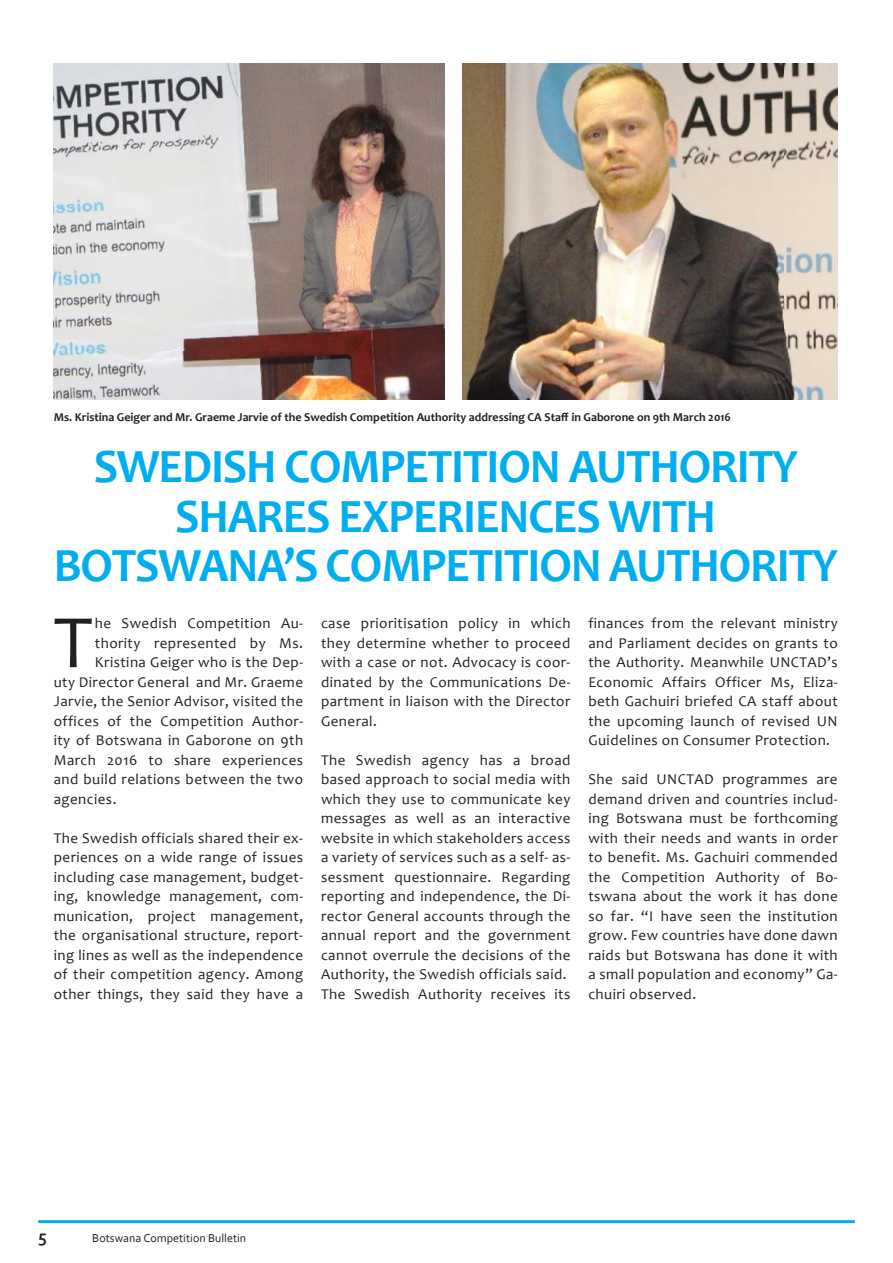
<style>
.page{position:relative;width:893px;height:1263px;background:#fff}
.page>*{position:absolute;margin:0;border:0;box-sizing:border-box;transform-origin:0 0}
.t1{font:76.35px "Candara";color:#231f20}
.t2{font:700 48px/49.5px "Candara";letter-spacing:-.025em;color:#00aeef;text-align:center}
.t3{font:700 18px "Corbel";color:#231f20}
.t4{font:15px/19.5px "Candara";letter-spacing:.03em;color:#231f20;text-align:justify}
.t5{font:700 12px "Candara";color:#231f20}
.t6{font:12px "Corbel";color:#231f20}
</style>
<div class="page">
<hr style="left:38px;top:1220px;width:817px;height:3px;background:#00aeef">
<img style="left:54px;top:64px;width:391px;height:336px">
<img style="left:462px;top:64px;width:376px;height:336px">
<p class="t5" style="left:54px;top:410px;width:678px">Ms. Kristina Geiger and Mr. Graeme Jarvie of the Swedish Competition Authority addressing CA Staff in Gaborone on 9th March 2016</p>
<h2 class="t2" style="left:54px;top:441px;width:786px">SWEDISH COMPETITION AUTHORITY<br>SHARES EXPERIENCES WITH<br>BOTSWANA’S COMPETITION AUTHORITY</h2>
<h1 class="t1" style="left:54px;top:595px;width:40px">T</h1>
<p class="t4" style="left:95px;top:613px;width:210px">he Swedish Competition Au-</p>
<p class="t4" style="left:95px;top:633px;width:210px">thority represented by Ms.</p>
<p class="t4" style="left:95px;top:652px;width:210px">Kristina Geiger who is the Dep-</p>
<p class="t4" style="left:54px;top:672px;width:251px">uty Director General and Mr. Graeme</p>
<p class="t4" style="left:54px;top:691px;width:251px">Jarvie, the Senior Advisor, visited the</p>
<p class="t4" style="left:54px;top:711px;width:251px">offices of the Competition Author-</p>
<p class="t4" style="left:54px;top:730px;width:251px">ity of Botswana in Gaborone on 9th</p>
<p class="t4" style="left:54px;top:750px;width:251px">March 2016 to share experiences</p>
<p class="t4" style="left:54px;top:769px;width:251px">and build relations between the two</p>
<p class="t4" style="left:54px;top:789px;width:64px">agencies.</p>
<p class="t4" style="left:54px;top:828px;width:251px">The Swedish officials shared their ex&shy;periences on a wide range of issues including case management, budget&shy;ing, knowledge management, com&shy;munication, project management, the organisational structure, report&shy;ing lines as well as the independence of their competition agency. Among other things, they said they have a</p>
<p class="t4" style="left:321px;top:613px;width:251px">case prioritisation policy in which they determine whether to proceed with a case or not. Advocacy is coor&shy;dinated by the Communications De&shy;partment in liaison with the Director General.</p>
<p class="t4" style="left:321px;top:750px;width:251px;text-align:left">The Swedish agency has a broad based approach to social media with which they use to communicate key messages as well as an interactive website in which stakeholders access a variety of services such as a self- as&shy;sessment questionnaire. Regarding reporting and independence, the Di&shy;rector General accounts through the annual report and the government cannot overrule the decisions of the Authority, the Swedish officials said.<br>The Swedish Authority receives its</p>
<p class="t4" style="left:588px;top:613px;width:251px">finances from the relevant ministry and Parliament decides on grants to the Authority. Meanwhile UNCTAD’s Economic Affairs Officer Ms, Eliza&shy;beth Gachuiri briefed CA staff about the upcoming launch of revised UN Guidelines on Consumer Protection.</p>
<p class="t4" style="left:588px;top:769px;width:251px">She said UNCTAD programmes are demand driven and countries includ&shy;ing Botswana must be forthcoming with their needs and wants in order to benefit. Ms. Gachuiri commended the Competition Authority of Bo&shy;tswana about the work it has done so far. “I have seen the institution grow. Few countries have done dawn raids but Botswana has done it with a small population and economy” Ga&shy;chuiri observed.</p>
<p class="t3" style="left:38px;top:1225px;width:10px">5</p>
<p class="t6" style="left:92px;top:1230px;width:156px">Botswana Competition Bulletin</p>
</div>
